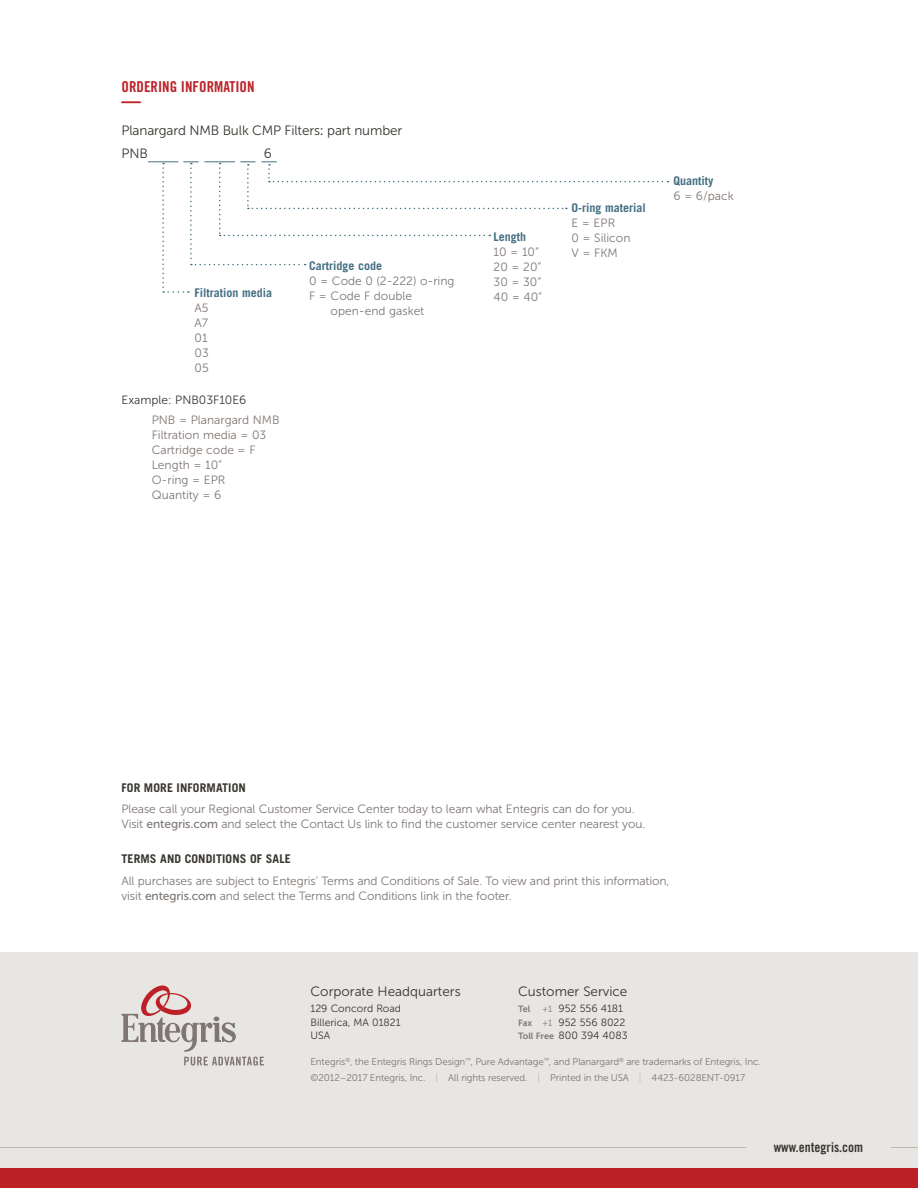
<style>
.page{position:relative;width:918px;height:1188px;background:#fff}
.page>*{position:absolute;margin:0;border:0;box-sizing:border-box;transform-origin:0 0}
.t1{font:700 expanded 20.25px "Trade Gothic LT Std";color:#bb2127;scale:.96 1}
.t2{font:15px "Trade Gothic LT Std Bd Cn 20";color:#bb2127}
.t3{font:13.5px/23.2px "Museo Sans 300";letter-spacing:-.005em;color:#38352f}
.t4{font:13.5px "Trade Gothic LT Std Bd Cn 20";color:#38352f}
.t5{font:12px/15px "Museo Sans 300";letter-spacing:-.01em;color:#7e7672}
.t6{font:700 12px "Trade Gothic LT Std";color:#446f83}
.t7{font:700 12px "Trade Gothic LT Std";letter-spacing:.01em;color:#38352f}
.t8{font:12px "Museo Sans 300";color:#38352f}
.t9{font:10.5px/13.5px "Museo Sans 300";color:#38352f;text-align:justify}
.t10{font:9.75px/15.3px "Museo Sans 300";letter-spacing:-.01em;color:#7e7672}
.t11{font:9px "Museo Sans 700";color:#7e7672}
.s1{font-family:"Museo Sans 500"}
.s2{font-size:9px;color:#7e7672}
.s3{font-family:"Museo Sans 700";font-size:9px;color:#7e7672}
.s4{color:#c0b5ae}
</style>
<div class="page">
<div style="left:0;top:952px;width:918px;height:216px;background:#e8e6e3"></div>
<div style="left:0;top:1168px;width:918px;height:20px;background:#bb2127"></div>
<svg style="left:122px;top:986px;width:142px;height:80px"></svg>
<svg style="left:891px;top:1147px;width:27px;height:1px"></svg>
<hr style="left:0;top:1147px;width:746px;height:1px;background:#c0b5ae">
<hr style="left:148px;top:161px;width:30px;height:1px;background:#446f83">
<svg style="left:162px;top:161px;width:506px;height:132px"></svg>
<p class="t2" style="left:122px;top:77px;width:135px">ORDERING INFORMATION</p>
<h1 class="t1" style="left:122px;top:88px;width:22px">—</h1>
<p class="t3" style="left:122px;top:119px;width:282px">Planargard NMB Bulk CMP Filters<span class="s1">:</span> part number<br>PNB</p>
<p class="t3" style="left:264px;top:142px;width:10px">6</p>
<p class="t6" style="left:195px;top:286px;width:79px">Filtration media</p>
<p class="t5" style="left:195px;top:301px;width:16px;text-align:justify">A5<br>A7<br>01<br>03<br>05</p>
<p class="t8" style="left:122px;top:394px;width:126px">Example: PNB03F10E6</p>
<p class="t5" style="left:152px;top:412px;width:129px">PNB = Planargard NMB<br>Filtration media = 03<br>Cartridge code = F<br>Length = 10”<br>O-ring = EPR<br>Quantity = 6</p>
<p class="t6" style="left:309px;top:258px;width:75px">Cartridge code</p>
<p class="t5" style="left:309px;top:273px;width:147px">0 = Code 0 (2-222) o-ring</p>
<p class="t5" style="left:309px;top:288px;width:104px">F = Code F double</p>
<p class="t5" style="left:331px;top:303px;width:95px">open-end gasket</p>
<p class="t6" style="left:494px;top:229px;width:34px">Length</p>
<p class="t5" style="left:494px;top:244px;width:50px">10 = 10”<br>20 = 20”<br>30 = 30”<br>40 = 40”</p>
<p class="t6" style="left:572px;top:200px;width:76px">O-ring material</p>
<p class="t5" style="left:572px;top:215px;width:60px">E = EPR<br>0 = Silicon<br>V = FKM</p>
<p class="t6" style="left:674px;top:174px;width:42px">Quantity</p>
<p class="t5" style="left:674px;top:189px;width:62px">6 = 6/pack</p>
<p class="t7" style="left:122px;top:780px;width:126px">FOR MORE INFORMATION</p>
<p class="t5" style="left:122px;top:802px;width:525px">Please call your Regional Customer Service Center today to learn what Entegris can do for you.<br>Visit <span class="s1">entegris.com</span> and select the Contact Us link to find the customer service center nearest you.</p>
<p class="t7" style="left:122px;top:851px;width:171px">TERMS AND CONDITIONS OF SALE</p>
<p class="t5" style="left:122px;top:873px;width:549px">All purchases are subject to Entegris’ Terms and Conditions of Sale. To view and print this information, visit <span class="s1">entegris.com</span> and select the Terms and Conditions link in the footer.</p>
<p class="t3" style="left:310px;top:979px;width:152px">Corporate Headquarters</p>
<p class="t3" style="left:518px;top:979px;width:111px">Customer Service</p>
<p class="t9" style="left:310px;top:1002px;width:92px">129 Concord Road Billerica, MA 01821<br>USA</p>
<p class="t11" style="left:518px;top:1004px;width:14px">Tel</p>
<p class="t9" style="left:518px;top:1002px;width:111px;text-align:left;text-indent:24px"><span class="s2">+1</span> 952 556 4181<br><span class="s3">Fax</span> <span class="s2">+1</span> 952 556 8022<br><span class="s3">Toll Free</span> 800 394 4083</p>
<p class="t10" style="left:310px;top:1055px;width:452px">Entegris<sup>®</sup>, the Entegris Rings Design<sup>™</sup>, Pure Advantage<sup>™</sup>, and Planargard<sup>®</sup> are trademarks of Entegris, Inc. ©2012–2017 Entegris, Inc. <span class="s4">|</span> All rights reserved. <span class="s4">|</span> Printed in the USA <span class="s4">|</span> 4423-6028ENT-0917</p>
<p class="t4" style="left:774px;top:1139px;width:91px">www.entegris.com</p>
</div>
